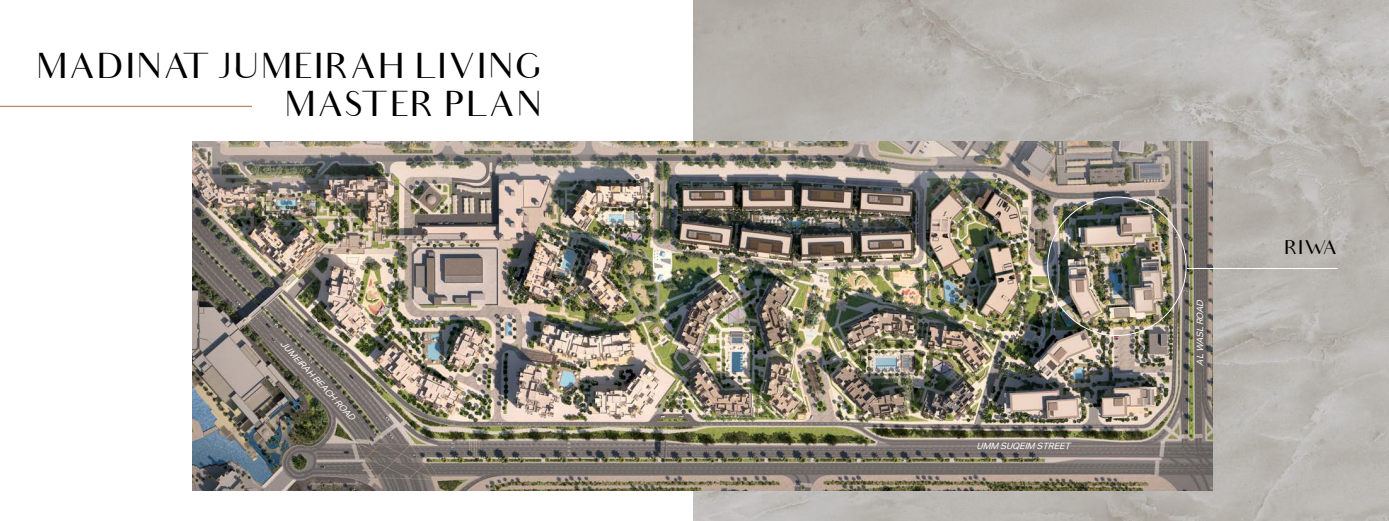
<style>
.page{position:relative;width:1389px;height:521px;background:#fff}
.page>*{position:absolute;margin:0;border:0;box-sizing:border-box;transform-origin:0 0}
.t1{font:35px/38.5px "Audrey";color:#000;text-align:right}
.t2{font:19.25px "Audrey";color:#000}
.t3{font:italic 8.75px "Meraas Aktiv";color:#fff}
</style>
<div class="page">
<img style="left:693px;top:0;width:696px;height:521px">
<img style="left:193px;top:142px;width:1020px;height:348px">
<hr style="left:0;top:106px;width:252px;height:1px;background:#aa6c46">
<hr style="left:1187px;top:268px;width:151px;height:1px;background:#fff">
<h1 class="t1" style="left:36px;top:48px;width:509px">MADINAT JUMEIRAH LIVING<br>MASTER PLAN</h1>
<p class="t3" style="left:287px;top:337px;width:106px;rotate:47deg">JUMEIRAH BEACH ROAD</p>
<p class="t3" style="left:976px;top:439px;width:99px">UMM SUQEIM STREET</p>
<p class="t3" style="left:1193px;top:366px;width:71px;rotate:-90deg">ALWASLROAD</p>
<h2 class="t2" style="left:1284px;top:237px;width:55px">RIWA</h2>
</div>
